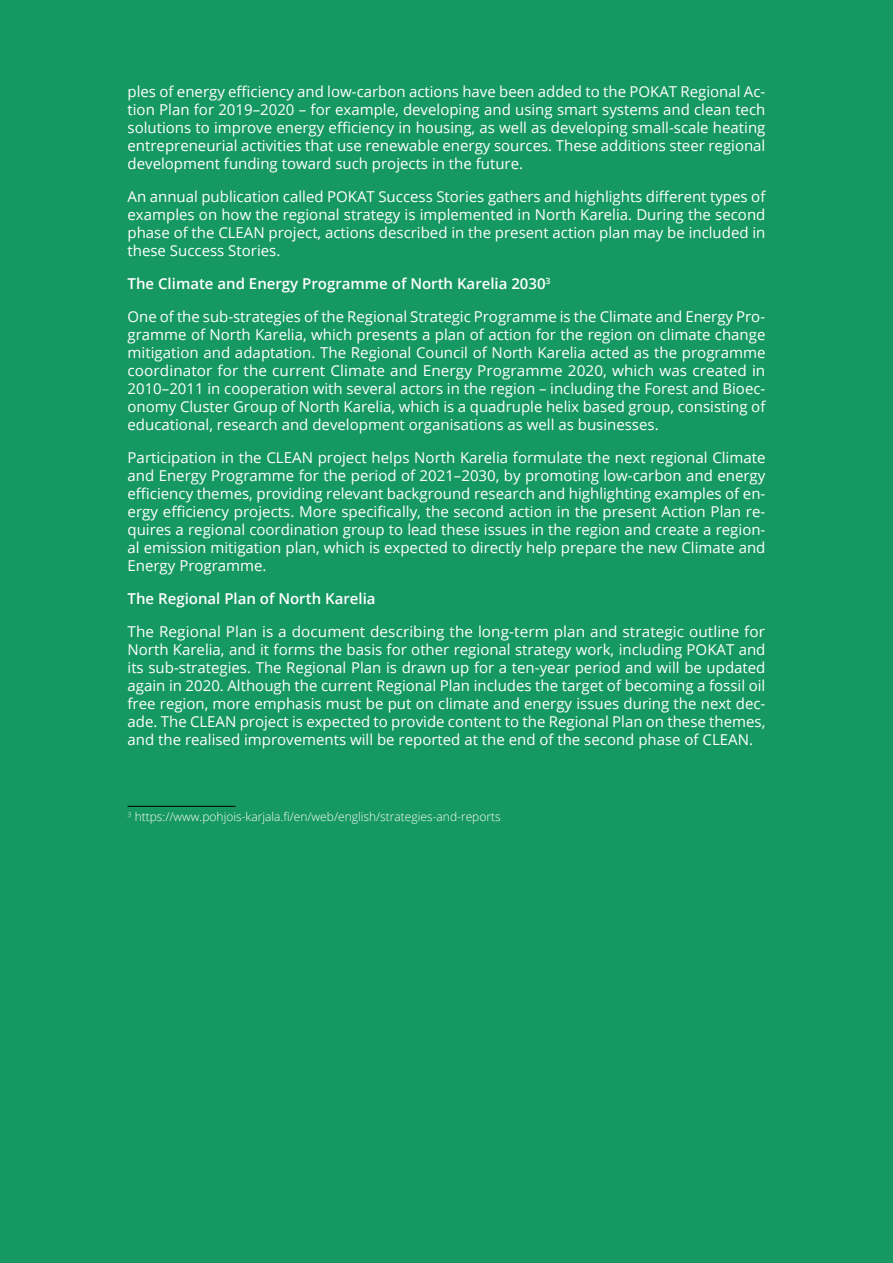
<style>
.page{position:relative;width:893px;height:1263px;background:#159861}
.page>*{position:absolute;margin:0;border:0;box-sizing:border-box;transform-origin:0 0}
.t1{font:15px/18px "Open Sans";color:#fff;text-align:justify}
.t2{font:600 15px "Open Sans";color:#fff}
.alaviite{font:300 12px "Open Sans";color:#fff}
</style>
<div class="page">
<hr style="left:128px;top:806px;width:108px;height:1px;background:#000">
<p class="t1" style="left:128px;top:82px;width:639px">ples of energy efficiency and low-carbon actions have been added to the POKAT Regional Ac&shy;tion Plan for 2019– 2020 – for example, developing and using smart systems and clean tech solutions to improve energy efficiency in housing, as well as developing small-scale heating entrepreneurial activities that use renewable energy sources. These additions steer regional development funding toward such projects in the future.</p>
<p class="t1" style="left:128px;top:187px;width:639px">An annual publication called POKAT Success Stories gathers and highlights different types of examples on how the regional strategy is implemented in North Karelia. During the second phase of the CLEAN project, actions described in the present action plan may be included in these Success Stories.</p>
<p class="t2" style="left:128px;top:273px;width:425px">The Climate and Energy Programme of North Karelia 2030<sup>3</sup></p>
<p class="t1" style="left:128px;top:307px;width:639px">One of the sub-strategies of the Regional Strategic Programme is the Climate and Energy Pro&shy;gramme of North Karelia, which presents a plan of action for the region on climate change mitigation and adaptation. The Regional Council of North Karelia acted as the programme coordinator for the current Climate and Energy Programme 2020, which was created in 2010– 2011 in cooperation with several actors in the region – including the Forest and Bioec&shy;onomy Cluster Group of North Karelia, which is a quadruple helix based group, consisting of educational, research and development organisations as well as businesses.</p>
<p class="t1" style="left:128px;top:448px;width:639px">Participation in the CLEAN project helps North Karelia formulate the next regional Climate and Energy Programme for the period of 2021– 2030, by promoting low-carbon and energy efficiency themes, providing relevant background research and highlighting examples of en&shy;ergy efficiency projects. More specifically, the second action in the present Action Plan re&shy;quires a regional coordination group to lead these issues in the region and create a region&shy;al emission mitigation plan, which is expected to directly help prepare the new Climate and Energy Programme.</p>
<p class="t2" style="left:128px;top:588px;width:249px">The Regional Plan of North Karelia</p>
<p class="t1" style="left:128px;top:622px;width:639px">The Regional Plan is a document describing the long-term plan and strategic outline for North Karelia, and it forms the basis for other regional strategy work, including POKAT and its sub-strategies. The Regional Plan is drawn up for a ten-year period and will be updated again in 2020. Although the current Regional Plan includes the target of becoming a fossil oil free region, more emphasis must be put on climate and energy issues during the next dec&shy;ade. The CLEAN project is expected to provide content to the Regional Plan on these themes, and the realised improvements will be reported at the end of the second phase of CLEAN.</p>
<p class="alaviite" style="left:128px;top:808px;width:375px"><sup>3</sup> https://www.pohjois-karjala.fi/en/web/english/strategies-and-reports</p>
</div>
